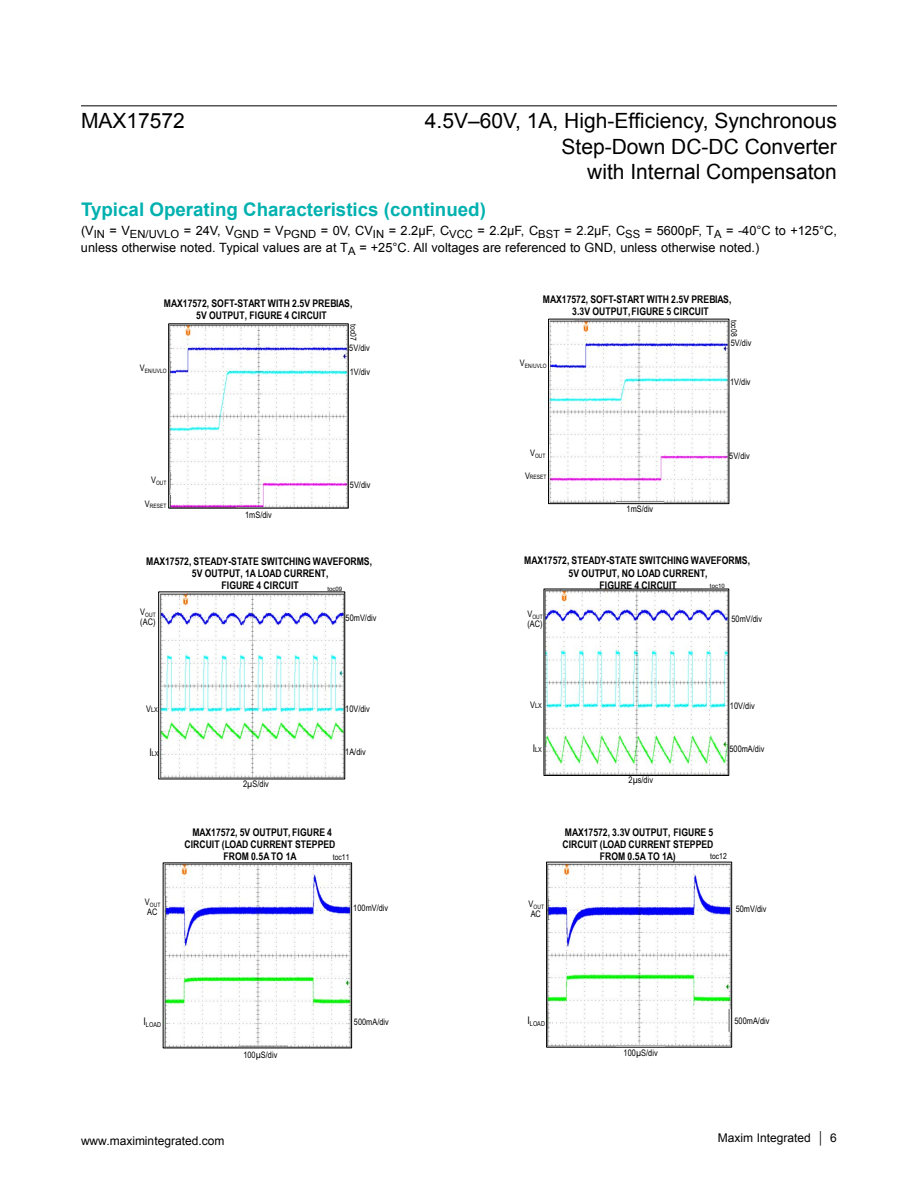
<style>
.page{position:relative;width:918px;height:1188px;background:#fff}
.page>*{position:absolute;margin:0;border:0;box-sizing:border-box;transform-origin:0 0}
.t1{font:21px/25.2px "Arial";color:#000;text-align:right}
.t2{font:700 18.75px "Arial";color:#00b1b0}
.t3{font:12.75px/16.5px "Arial";color:#000}
.t4{font:12px "Arial";color:#000}
.t5{font:700 10.5px/12px "Arial Narrow";letter-spacing:.005em;color:#000;text-align:center}
.t6{font:10.5px "Arial Narrow";color:#000}
.t7{font:10.5px "Arial Narrow";color:#000}
.t8{font:9px "Arial Narrow";letter-spacing:.005em;color:#000}
.t9{font:9px "Arial Narrow";letter-spacing:.005em;color:#000}
.t10{font:8.25px "Arial Narrow";color:#000}
.t11{font:8.25px "Arial Narrow";color:#000}
.t12{font:6.75px "Arial Narrow";letter-spacing:-.005em;color:#000}
.t13{font:6.75px "Arial Narrow";color:#000}
.t14{font:6px "Arial Narrow";letter-spacing:.01em;color:#000}
.t15{font:6px "Arial Narrow";letter-spacing:.005em;color:#000}
.t16{font:6px "Arial";color:#000}
.s1{font-size:9px}
.s2{font-size:10.5px}
.s3{font-family:"Arial"}
</style>
<div class="page">
<hr style="left:81px;top:105px;width:756px;height:1px;background:#000">
<img style="left:165px;top:864px;width:185px;height:182px">
<img style="left:165px;top:896px;width:4px;height:21px">
<img style="left:165px;top:1013px;width:11px;height:17px">
<img style="left:170px;top:325px;width:177px;height:182px">
<svg style="left:170px;top:361px;width:6px;height:13px"></svg>
<img style="left:170px;top:473px;width:3px;height:14px">
<div style="left:168px;top:323px;width:181px;height:186px;border:1px solid #000"></div>
<img style="left:160px;top:594px;width:183px;height:183px">
<div style="left:158px;top:592px;width:187px;height:187px;border:1px solid #000"></div>
<img style="left:548px;top:864px;width:182px;height:182px">
<img style="left:548px;top:898px;width:2px;height:21px">
<img style="left:729px;top:1009px;width:1px;height:22px">
<img style="left:548px;top:1012px;width:13px;height:16px">
<div style="left:546px;top:862px;width:186px;height:186px;border:1px solid #000"></div>
<img style="left:550px;top:321px;width:177px;height:181px">
<svg style="left:550px;top:357px;width:7px;height:12px"></svg>
<svg style="left:729px;top:332px;width:1px;height:22px"></svg>
<svg style="left:729px;top:445px;width:1px;height:21px"></svg>
<div style="left:548px;top:319px;width:181px;height:185px;border:1px solid #000"></div>
<img style="left:546px;top:591px;width:181px;height:183px">
<h1 class="t1" style="left:81px;top:109px;width:105px">MAX17572</h1>
<h1 class="t1" style="left:425px;top:109px;width:414px">4.5V–60V, 1A, High-Efficiency, Synchronous<br>Step-Down DC-DC Converter<br>with Internal Compensaton</h1>
<h2 class="t2" style="left:81px;top:197px;width:406px">Typical Operating Characteristics (continued)</h2>
<p class="t3" style="left:81px;top:222px;width:757px">(V<sub>IN</sub> = V<sub>EN/UVLO</sub> = 24V, V<sub>GND</sub> = V<sub>PGND</sub> = 0V, CV<sub>IN</sub> = 2.2μF, C<sub>VCC</sub> = 2.2μF, C<sub>BST</sub> = 2.2μF, C<sub>SS</sub> = 5600pF, T<sub>A</sub> = -40°C to +125°C, unless otherwise noted. Typical values are at T<sub>A</sub> = +25°C. All voltages are referenced to GND, unless otherwise noted.)</p>
<p class="t5" style="left:196px;top:297px;width:158px;text-align:left;text-indent:-32px">MAX17572, SOFT-START WITH 2.5V PREBIAS,<br>5V OUTPUT, FIGURE 4 CIRCUIT</p>
<p class="t10" style="left:359px;top:324px;width:18px;rotate:90deg">toc07</p>
<p class="t9" style="left:349px;top:342px;width:22px">5V/div</p>
<p class="t5" style="left:572px;top:293px;width:161px;line-height:11.6px;text-align:left;text-indent:-29px">MAX17572, SOFT-START WITH 2.5V PREBIAS,<br>3.3V OUTPUT,FIGURE 5 CIRCUIT</p>
<p class="t10" style="left:740px;top:320px;width:18px;rotate:90deg">toc08</p>
<p class="t9" style="left:731px;top:337px;width:22px">5V/div</p>
<p class="t14" style="left:140px;top:366px;width:28px"><sup>V</sup>EN/UVLO</p>
<p class="t9" style="left:350px;top:365px;width:22px">1V/div</p>
<p class="t14" style="left:520px;top:362px;width:28px"><sup>V</sup>EN/UVLO</p>
<p class="t9" style="left:730px;top:375px;width:22px">1V/div</p>
<p class="t14" style="left:530px;top:451px;width:17px"><sup>V</sup>OUT</p>
<p class="t9" style="left:729px;top:449px;width:22px">5V/div</p>
<p class="t14" style="left:151px;top:479px;width:17px"><sup>V</sup>OUT</p>
<p class="t9" style="left:350px;top:478px;width:22px">5V/div</p>
<p class="t14" style="left:525px;top:473px;width:23px"><span class="s1">V</span>RESET</p>
<p class="t14" style="left:145px;top:502px;width:23px"><sup>V</sup>RESET</p>
<p class="t9" style="left:245px;top:508px;width:28px">1mS/div</p>
<p class="t9" style="left:627px;top:503px;width:28px">1mS/div</p>
<p class="t5" style="left:146px;top:554px;width:227px">MAX17572, STEADY-STATE SWITCHING WAVEFORMS,<br>5V OUTPUT, 1A LOAD CURRENT,<br>FIGURE 4 CIRCUIT</p>
<p class="t15" style="left:140px;top:611px;width:17px"><sup>V</sup>OUT</p>
<p class="t8" style="left:140px;top:615px;width:17px">(AC)</p>
<p class="t16" style="left:327px;top:585px;width:16px">toc09</p>
<p class="t8" style="left:346px;top:611px;width:32px">50mV/div</p>
<p class="t5" style="left:524px;top:554px;width:227px">MAX17572, STEADY-STATE SWITCHING WAVEFORMS,<br>5V OUTPUT, NO LOAD CURRENT,<br>FIGURE 4 CIRCUIT</p>
<p class="t15" style="left:527px;top:612px;width:17px"><sup>V</sup>OUT</p>
<p class="t8" style="left:527px;top:617px;width:17px">(AC)</p>
<p class="t16" style="left:710px;top:582px;width:16px">toc10</p>
<p class="t8" style="left:731px;top:613px;width:32px">50mV/div</p>
<p class="t12" style="left:146px;top:705px;width:13px"><span class="s1">V</span>LX</p>
<p class="t8" style="left:345px;top:703px;width:26px">10V/div</p>
<p class="t12" style="left:530px;top:701px;width:13px"><span class="s1">V</span>LX</p>
<p class="t8" style="left:730px;top:699px;width:26px">10V/div</p>
<p class="t12" style="left:149px;top:749px;width:11px"><span class="s2">I</span>LX</p>
<p class="t8" style="left:345px;top:745px;width:22px">1A/div</p>
<p class="t12" style="left:533px;top:745px;width:11px"><span class="s2">I</span>LX</p>
<p class="t8" style="left:729px;top:742px;width:37px">500mA/div</p>
<p class="t8" style="left:243px;top:777px;width:27px">2µS/div</p>
<p class="t8" style="left:629px;top:773px;width:26px">2µs/div</p>
<p class="t5" style="left:184px;top:826px;width:152px">MAX17572, 5V OUTPUT, FIGURE 4<br>CIRCUIT (LOAD CURRENT STEPPED<br>FROM 0.5A TO 1A</p>
<p class="t10" style="left:333px;top:851px;width:18px">toc11</p>
<p class="t5" style="left:562px;top:826px;width:152px">MAX17572, 3.3V OUTPUT, FIGURE 5<br>CIRCUIT (LOAD CURRENT STEPPED<br>FROM 0.5A TO 1A)</p>
<p class="t11" style="left:710px;top:850px;width:18px">toc12</p>
<p class="t14" style="left:145px;top:900px;width:17px"><sup>V</sup>OUT</p>
<p class="t9" style="left:147px;top:905px;width:12px">AC</p>
<p class="t9" style="left:353px;top:902px;width:36px">100mV/div</p>
<p class="t15" style="left:529px;top:902px;width:17px"><sup>V</sup>OUT</p>
<p class="t8" style="left:531px;top:907px;width:12px">AC</p>
<p class="t8" style="left:736px;top:903px;width:32px">50mV/div</p>
<p class="t6" style="left:144px;top:1014px;width:4px">I</p>
<p class="t9" style="left:354px;top:1015px;width:36px">500mA/div</p>
<p class="t13" style="left:146px;top:1020px;width:17px">LOAD</p>
<p class="t7" style="left:528px;top:1013px;width:4px">I</p>
<p class="t8" style="left:735px;top:1014px;width:36px">500mA/div</p>
<p class="t12" style="left:530px;top:1018px;width:17px">LOAD</p>
<p class="t9" style="left:243px;top:1048px;width:36px">100<span class="s3">μ</span>S/div</p>
<p class="t8" style="left:624px;top:1046px;width:36px">100<span class="s3">μ</span>S/div</p>
<p class="t4" style="left:81px;top:1133px;width:145px">www.maximintegrated.com</p>
<p class="t4" style="left:718px;top:1130px;width:121px">Maxim Integrated │ 6</p>
</div>
